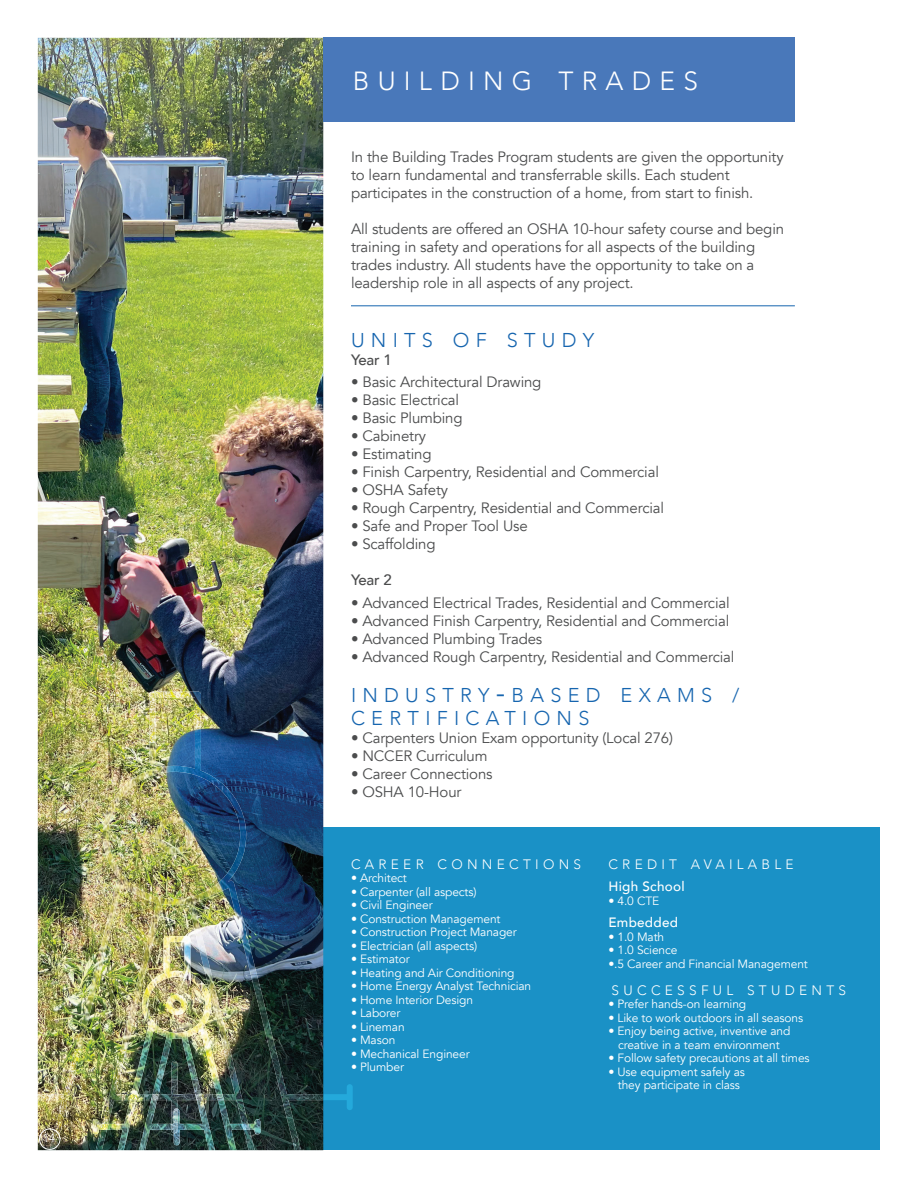
<style>
.page{position:relative;width:918px;height:1188px;background:#fff}
.page>*{position:absolute;margin:0;border:0;box-sizing:border-box;transform-origin:0 0}
.t1{font:300 26.25px "Avenir";color:#fff}
.t2{font:300 19.95px "Avenir";letter-spacing:.315em;color:#1665af}
.t3{font:15px/18px "Avenir";letter-spacing:-.01em;color:#4b4c4d}
.t4{font:500 15px "Avenir";letter-spacing:-.01em;color:#4b4c4d}
.t5{font:300 13.65px "Avenir";letter-spacing:.315em;color:#fff}
.t6{font:500 13.5px "Avenir";letter-spacing:.02em;color:#fff}
.t7{font:12px/13.5px "Avenir";letter-spacing:-.01em;color:#fff;text-align:center}
.t8{font:300 12px "Avenir";color:#fff}
.s1{font-size:28.5px}
.s2{font-size:19.5px}
</style>
<div class="page">
<div style="left:323px;top:827px;width:557px;height:323px;background:#1a91c6"></div>
<img style="left:38px;top:38px;width:285px;height:1010px">
<hr style="left:351px;top:306px;width:444px;height:1px;background:#1665af">
<div style="left:323px;top:37px;width:472px;height:84px;background:#4978ba"></div>
<svg style="left:37px;top:1085px;width:1px;height:25px"></svg>
<svg style="left:323px;top:1084px;width:30px;height:26px"></svg>
<img style="left:38px;top:1048px;width:285px;height:102px">
<img style="left:85px;top:742px;width:191px;height:307px">
<img style="left:150px;top:692px;width:51px;height:51px">
<img style="left:75px;top:1007px;width:10px;height:42px">
<img style="left:101px;top:1094px;width:149px;height:39px">
<div style="left:39px;top:1129px;width:21px;height:21px;border:1px solid #fff;border-radius:50%"></div>
<p class="t8" style="left:43px;top:1131px;width:14px">14</p>
<p class="t1" style="left:353px;top:65px;width:347px">B U I L D I N G T R A D E S</p>
<p class="t3" style="left:351px;top:148px;width:434px">In the Building Trades Program students are given the opportunity to learn fundamental and transferrable skills. Each student</p>
<p class="t3" style="left:351px;top:184px;width:404px">participates in the construction of a home, from start to finish.</p>
<p class="t3" style="left:351px;top:220px;width:435px">All students are offered an OSHA 10-hour safety course and begin training in safety and operations for all aspects of the building trades industry. All students have the opportunity to take on a leadership role in all aspects of any project.</p>
<h3 class="t2" style="left:351px;top:328px;width:245px">UNITS OF STUDY</h3>
<p class="t4" style="left:351px;top:346px;width:42px">Year 1</p>
<p class="t3" style="left:351px;top:373px;width:192px">• Basic Architectural Drawing</p>
<p class="t3" style="left:351px;top:391px;width:109px">• Basic Electrical</p>
<p class="t3" style="left:351px;top:409px;width:113px">• Basic Plumbing</p>
<p class="t3" style="left:351px;top:427px;width:77px">• Cabinetry</p>
<p class="t3" style="left:351px;top:445px;width:82px">• Estimating</p>
<p class="t3" style="left:351px;top:463px;width:309px">• Finish Carpentry, Residential and Commercial</p>
<p class="t3" style="left:351px;top:481px;width:99px">• OSHA Safety</p>
<p class="t3" style="left:351px;top:499px;width:315px">• Rough Carpentry, Residential and Commercial</p>
<p class="t3" style="left:351px;top:517px;width:178px">• Safe and Proper Tool Use</p>
<p class="t3" style="left:351px;top:535px;width:86px">• Scaffolding</p>
<p class="t4" style="left:351px;top:567px;width:42px">Year 2</p>
<p class="t3" style="left:351px;top:594px;width:380px">• Advanced Electrical Trades, Residential and Commercial</p>
<p class="t3" style="left:351px;top:612px;width:380px">• Advanced Finish Carpentry, Residential and Commercial</p>
<p class="t3" style="left:351px;top:630px;width:193px">• Advanced Plumbing Trades</p>
<p class="t3" style="left:351px;top:648px;width:385px">• Advanced Rough Carpentry, Residential and Commercial</p>
<p class="t2" style="left:351px;top:683px;width:390px">INDUSTRY <span class="s1">-</span>BASED EXAMS <span class="s2">/</span></p>
<h3 class="t2" style="left:351px;top:706px;width:240px">CERTIFICATIONS</h3>
<p class="t3" style="left:351px;top:729px;width:324px">• Carpenters Union Exam opportunity (Local 276)</p>
<p class="t3" style="left:351px;top:747px;width:138px">• NCCER Curriculum</p>
<p class="t3" style="left:351px;top:765px;width:143px">• Career Connections</p>
<p class="t3" style="left:351px;top:783px;width:112px">• OSHA 10-Hour</p>
<p class="t5" style="left:351px;top:856px;width:232px">CAREER CONNECTIONS</p>
<p class="t7" style="left:351px;top:871px;width:57px">• Architect</p>
<p class="t7" style="left:351px;top:885px;width:127px">• Carpenter (all aspects)</p>
<p class="t7" style="left:351px;top:898px;width:83px">• Civil Engineer</p>
<p class="t7" style="left:351px;top:912px;width:151px">• Construction Management</p>
<p class="t7" style="left:351px;top:925px;width:167px">• Construction Project Manager</p>
<p class="t7" style="left:351px;top:939px;width:128px">• Electrician (all aspects)</p>
<p class="t7" style="left:351px;top:952px;width:60px">• Estimator</p>
<p class="t7" style="left:351px;top:966px;width:165px">• Heating and Air Conditioning</p>
<p class="t7" style="left:351px;top:979px;width:182px">• Home Energy Analyst Technician</p>
<p class="t7" style="left:351px;top:993px;width:124px">• Home Interior Design</p>
<p class="t7" style="left:351px;top:1006px;width:51px">• Laborer</p>
<p class="t7" style="left:351px;top:1020px;width:55px">• Lineman</p>
<p class="t7" style="left:351px;top:1033px;width:46px">• Mason</p>
<p class="t7" style="left:351px;top:1047px;width:120px">• Mechanical Engineer</p>
<p class="t7" style="left:351px;top:1060px;width:55px">• Plumber</p>
<p class="t5" style="left:608px;top:856px;width:187px">CREDIT AVAILABLE</p>
<p class="t6" style="left:608px;top:875px;width:78px">High School</p>
<p class="t7" style="left:608px;top:894px;width:52px">• 4.0 CTE</p>
<p class="t6" style="left:608px;top:911px;width:71px">Embedded</p>
<p class="t7" style="left:608px;top:930px;width:57px">• 1.0 Math</p>
<p class="t7" style="left:608px;top:943px;width:71px">• 1.0 Science</p>
<p class="t7" style="left:608px;top:957px;width:201px">•.5 Career and Financial Management</p>
<p class="t5" style="left:612px;top:982px;width:236px">SUCCESSFUL STUDENTS</p>
<p class="t7" style="left:608px;top:997px;width:139px">• Prefer hands-on learning</p>
<p class="t7" style="left:608px;top:1011px;width:196px">• Like to work outdoors in all seasons</p>
<p class="t7" style="left:608px;top:1024px;width:183px">• Enjoy being active, inventive and creative in a team environment</p>
<p class="t7" style="left:608px;top:1051px;width:203px">• Follow safety precautions at all times</p>
<p class="t7" style="left:608px;top:1065px;width:138px">• Use equipment safely as they participate in class</p>
</div>
